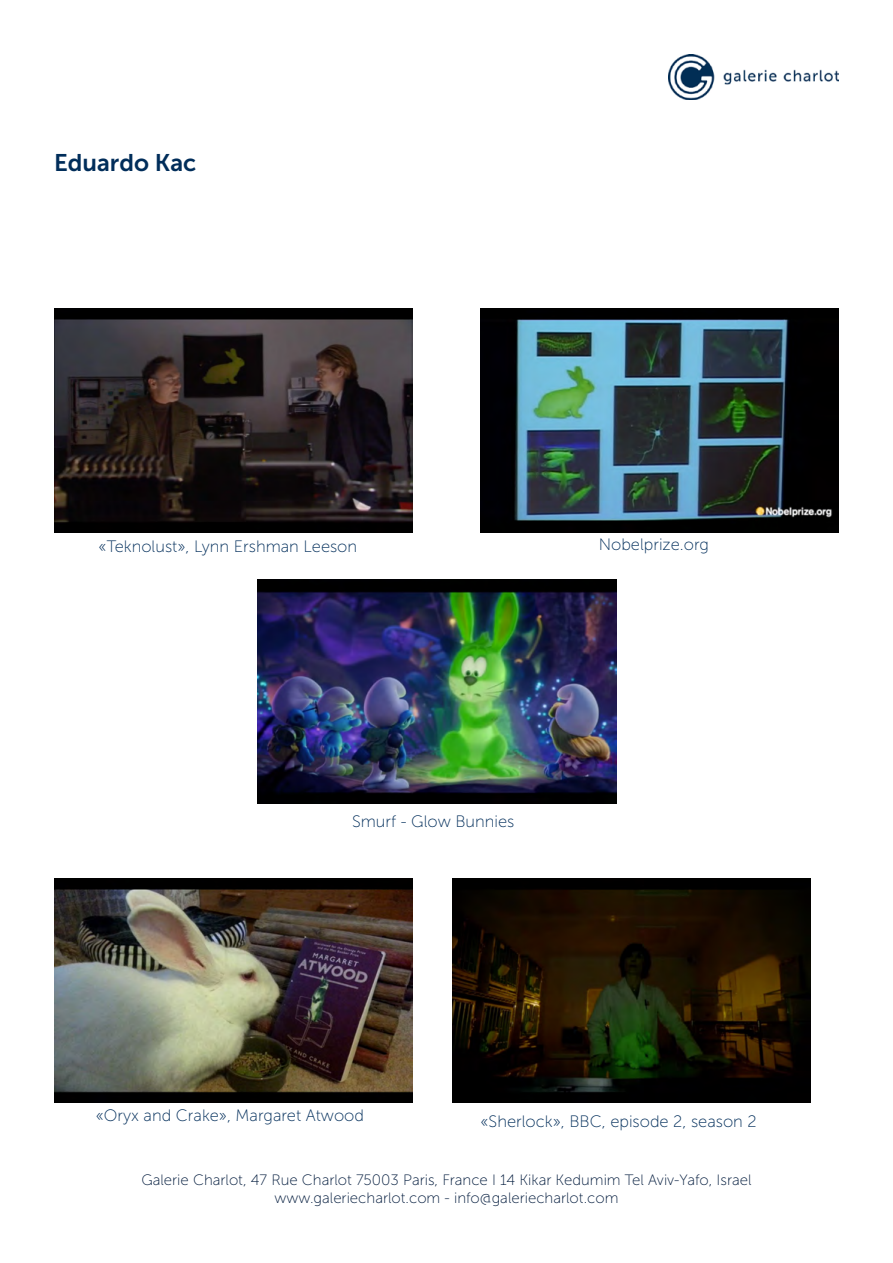
<style>
.page{position:relative;width:893px;height:1263px;background:#fff}
.page>*{position:absolute;margin:0;border:0;box-sizing:border-box;transform-origin:0 0}
.t1{font:24px "Museo Sans 700";color:#002d5a}
.t2{font:16.5px "Museo Sans 100";color:#002d5a}
.t3{font:15px/18px "Museo Sans 100";color:#001a3c;text-align:center}
</style>
<div class="page">
<img style="left:668px;top:54px;width:171px;height:46px">
<img style="left:54px;top:309px;width:358px;height:224px">
<img style="left:452px;top:878px;width:359px;height:224px">
<img style="left:258px;top:580px;width:358px;height:224px">
<img style="left:54px;top:878px;width:358px;height:224px">
<img style="left:480px;top:309px;width:359px;height:224px">
<h1 class="t1" style="left:54px;top:150px;width:144px">Eduardo Kac</h1>
<p class="t2" style="left:99px;top:538px;width:260px">«Teknolust», Lynn Ershman Leeson</p>
<p class="t2" style="left:599px;top:535px;width:112px">Nobelprize.org</p>
<p class="t2" style="left:352px;top:812px;width:164px">Smurf - Glow Bunnies</p>
<p class="t2" style="left:96px;top:1106px;width:270px">«Oryx and Crake», Margaret Atwood</p>
<p class="t2" style="left:480px;top:1112px;width:278px">«Sherlock», BBC, episode 2, season 2</p>
<p class="t3" style="left:141px;top:1171px;width:612px">Galerie Charlot, 47 Rue Charlot 75003 Paris, France I 14 Kikar Kedumim Tel Aviv-Yafo, Israel www.galeriecharlot.com - info@galeriecharlot.com</p>
</div>
